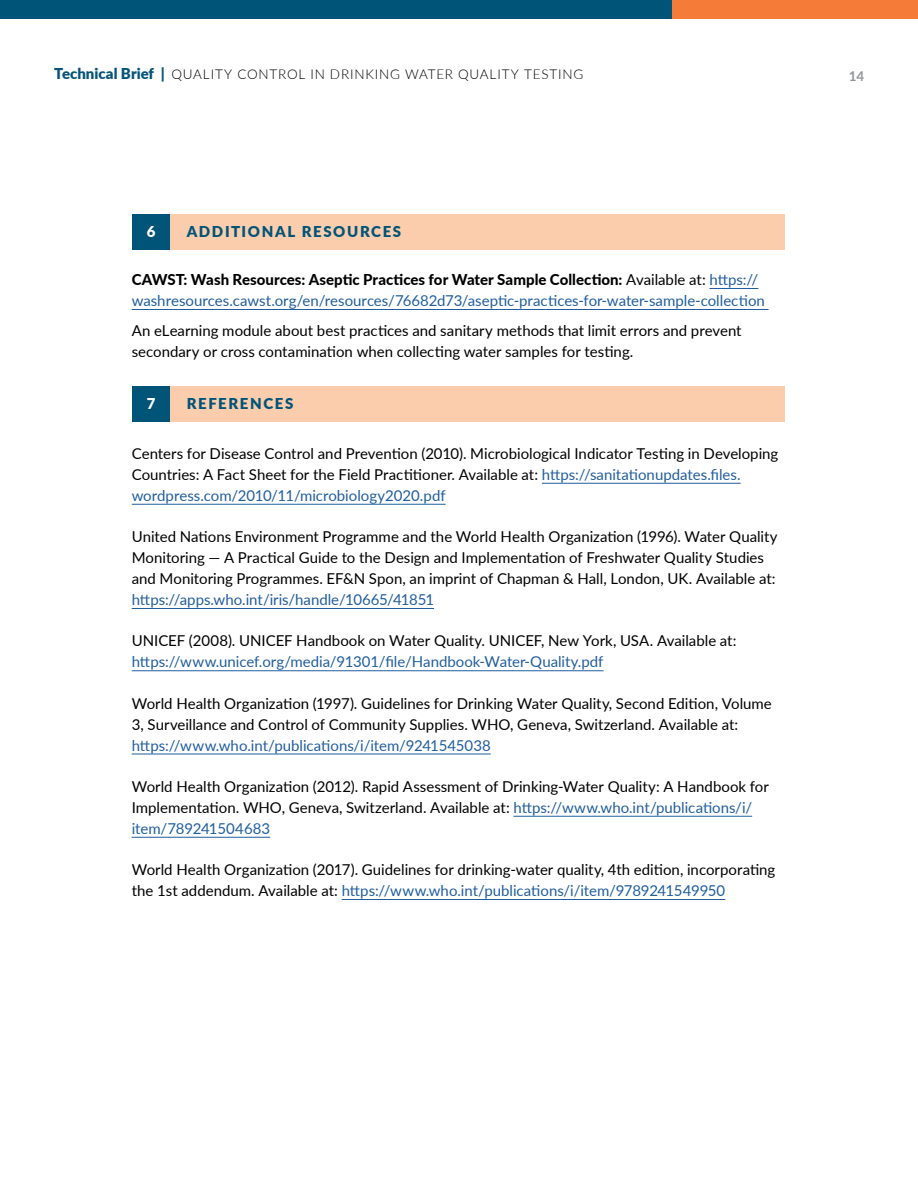
<style>
.page{position:relative;width:918px;height:1188px;background:#fff}
.page>*{position:absolute;margin:0;border:0;box-sizing:border-box;transform-origin:0 0}
.t1{font:15px/21px "Lato";color:#000}
.t2{font:15px/21px "Lato";color:#215e9e}
.t3{font:900 15px "Lato";letter-spacing:.11em;color:#005478}
.t4{font:900 15px "Lato";color:#fff}
.t5{font:300 13.5px "Lato";letter-spacing:.065em;color:#000}
.t6{font:700 13.5px "Lato";color:#939598}
.s1{font-weight:900;font-size:15px;color:#065478}
.s2{font-weight:800;color:#000}
.s3{color:#000}
.s4{color:#215e9e}
</style>
<div class="page">
<div style="left:672px;top:0;width:246px;height:19px;background:#f47b38"></div>
<div style="left:0;top:0;width:672px;height:19px;background:#005478"></div>
<hr style="left:710px;top:288px;width:48px;height:1px;background:#215e9e">
<hr style="left:132px;top:309px;width:637px;height:1px;background:#215e9e">
<hr style="left:542px;top:483px;width:199px;height:1px;background:#215e9e">
<hr style="left:132px;top:504px;width:314px;height:1px;background:#215e9e">
<hr style="left:132px;top:608px;width:302px;height:1px;background:#215e9e">
<hr style="left:132px;top:670px;width:472px;height:1px;background:#215e9e">
<hr style="left:132px;top:754px;width:359px;height:1px;background:#215e9e">
<hr style="left:513px;top:816px;width:239px;height:1px;background:#215e9e">
<hr style="left:132px;top:837px;width:138px;height:1px;background:#215e9e">
<hr style="left:342px;top:899px;width:383px;height:1px;background:#215e9e">
<div style="left:132px;top:214px;width:38px;height:36px;background:#005478"></div>
<div style="left:170px;top:214px;width:615px;height:36px;background:#fccdad"></div>
<div style="left:132px;top:386px;width:38px;height:36px;background:#005478"></div>
<div style="left:170px;top:386px;width:615px;height:36px;background:#fccdad"></div>
<p class="t5" style="left:54px;top:64px;width:531px"><span class="s1">Technical Brief |</span> QUALITY CONTROL IN DRINKING WATER QUALITY TESTING</p>
<p class="t6" style="left:849px;top:66px;width:17px">14</p>
<p class="t4" style="left:147px;top:220px;width:10px">6</p>
<p class="t3" style="left:187px;top:220px;width:216px">ADDITIONAL RESOURCES</p>
<p class="t2" style="left:132px;top:268px;width:635px"><span class="s2">CAWST: Wash Resources: Aseptic Practices for Water Sample Collection:</span> <span class="s3">Available at:</span> https:// washresources.cawst.org/en/resources/76682d73/aseptic-practices-for-water-sample-collection</p>
<p class="t1" style="left:132px;top:319px;width:611px">An eLearning module about best practices and sanitary methods that limit errors and prevent secondary or cross contamination when collecting water samples for testing.</p>
<p class="t4" style="left:147px;top:392px;width:10px">7</p>
<p class="t3" style="left:187px;top:392px;width:108px">REFERENCES</p>
<p class="t1" style="left:132px;top:442px;width:648px">Centers for Disease Control and Prevention (2010). Microbiological Indicator Testing in Developing<br>Countries: A Fact Sheet for the Field Practitioner. Available at: <span class="s4">https://sanitationupdates.files. wordpress.com/2010/11/microbiology2020.pdf</span></p>
<p class="t1" style="left:132px;top:525px;width:647px">United Nations Environment Programme and the World Health Organization (1996). Water Quality<br>Monitoring — A Practical Guide to the Design and Implementation of Freshwater Quality Studies and Monitoring Programmes. EF&amp;N Spon, an imprint of Chapman &amp; Hall, London, UK. Available at:</p>
<p class="t2" style="left:132px;top:588px;width:304px">https://apps.who.int/iris/handle/10665/41851</p>
<p class="t1" style="left:132px;top:630px;width:606px">UNICEF (2008). UNICEF Handbook on Water Quality. UNICEF, New York, USA. Available at:</p>
<p class="t2" style="left:132px;top:651px;width:473px">https://www.unicef.org/media/91301/file/Handbook-Water-Quality.pdf</p>
<p class="t1" style="left:132px;top:692px;width:642px">World Health Organization (1997). Guidelines for Drinking Water Quality, Second Edition, Volume<br>3, Surveillance and Control of Community Supplies. WHO, Geneva, Switzerland. Available at:</p>
<p class="t2" style="left:132px;top:734px;width:361px">https://www.who.int/publications/i/item/9241545038</p>
<p class="t1" style="left:132px;top:775px;width:639px">World Health Organization (2012). Rapid Assessment of Drinking-Water Quality: A Handbook for<br>Implementation. WHO, Geneva, Switzerland. Available at: <span class="s4">https://www.who.int/publications/i/ item/789241504683</span></p>
<p class="t1" style="left:132px;top:858px;width:645px">World Health Organization (2017). Guidelines for drinking-water quality, 4th edition, incorporating the 1st addendum. Available at: <span class="s4">https://www.who.int/publications/i/item/9789241549950</span></p>
</div>
